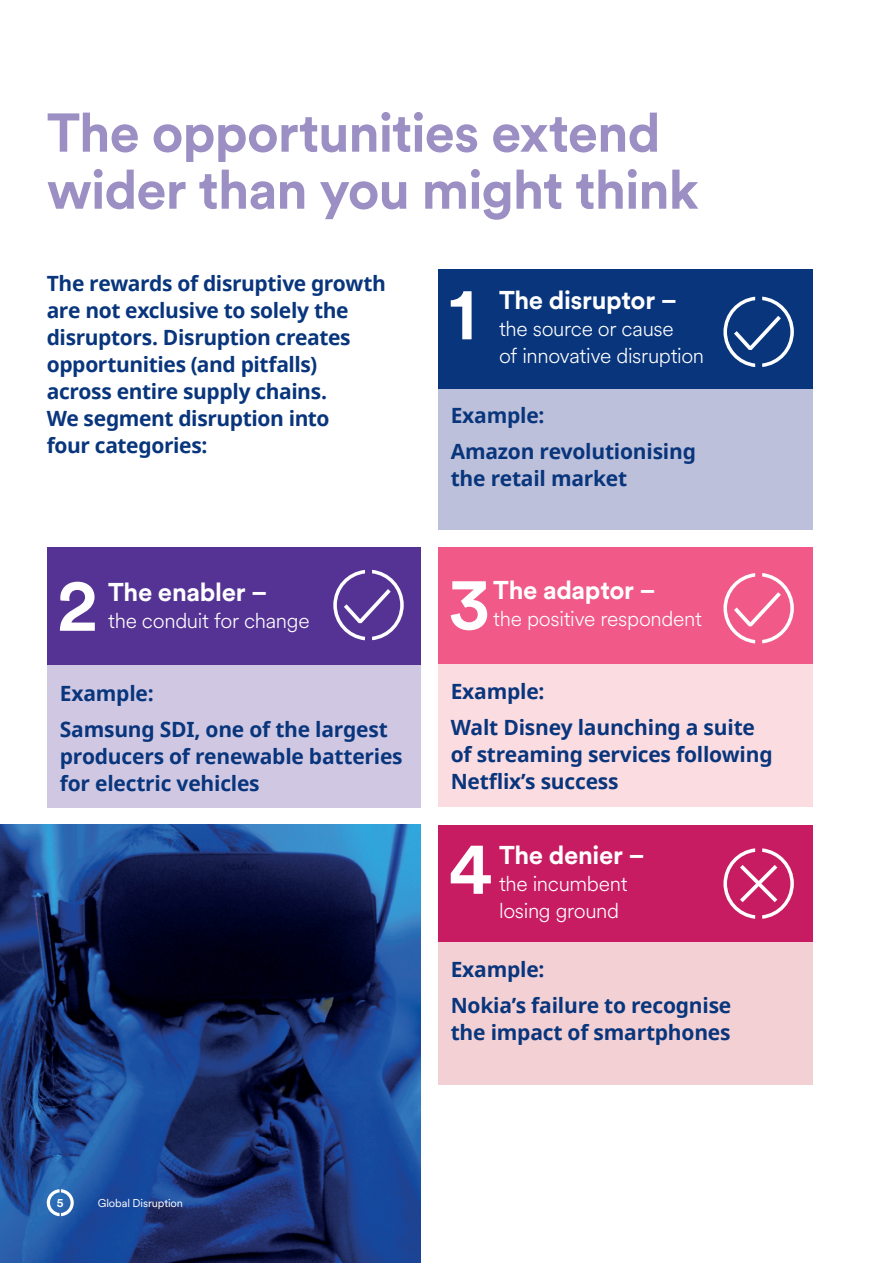
<style>
.page{position:relative;width:893px;height:1263px;background:#fff}
.page>*{position:absolute;margin:0;border:0;box-sizing:border-box;transform-origin:0 0}
._11_13_Bold_White{font:700 67.8px "Schroders Circular";color:#fff}
._36_38_Heading{font:700 54px/57px "Schroders Circular";letter-spacing:-.02em;color:#9b8fc4}
._11_13_Bold_White-2{font:700 25.5px "Schroders Circular";letter-spacing:-.015em;color:#fff}
._8_5_10_Sub_Head_Bod{font:700 21px/27px "Noto Sans";letter-spacing:-.01em;color:#08357c}
._14_18_Intro{font:700 21px/27px "Noto Sans";letter-spacing:-.02em;color:#08357c}
._11_13_Bold_White-3{font:300 21px/27px "Schroders Circular";letter-spacing:-.015em;color:#fff}
.t1{font:11.25px "Schroders Circular";letter-spacing:-.01em;color:#fff}
.t2{font:700 11.25px "Schroders Circular";color:#fff}
</style>
<div class="page">
<div style="left:438px;top:547px;width:374px;height:117px;background:#f05988"></div>
<div style="left:438px;top:664px;width:374px;height:142px;background:#fbdce1"></div>
<div style="left:47px;top:547px;width:374px;height:120px;background:#553394"></div>
<div style="left:47px;top:665px;width:374px;height:143px;background:#d0c8e3"></div>
<div style="left:438px;top:825px;width:374px;height:117px;background:#c71c62"></div>
<div style="left:438px;top:942px;width:374px;height:142px;background:#f2d0d4"></div>
<div style="left:438px;top:387px;width:374px;height:143px;background:#bdc0da"></div>
<div style="left:438px;top:269px;width:374px;height:120px;background:#08357c"></div>
<img style="left:0;top:825px;width:421px;height:438px">
<svg style="left:723px;top:848px;width:71px;height:71px"></svg>
<svg style="left:723px;top:297px;width:71px;height:70px"></svg>
<svg style="left:723px;top:573px;width:71px;height:70px"></svg>
<svg style="left:333px;top:570px;width:71px;height:70px"></svg>
<svg style="left:47px;top:1189px;width:27px;height:27px"></svg>
<p class="_36_38_Heading" style="left:47px;top:102px;width:653px">The opportunities extend wider than you might think</p>
<p class="_14_18_Intro" style="left:47px;top:270px;width:341px">The rewards of disruptive growth are not exclusive to solely the disruptors. Disruption creates opportunities (and pitfalls) across entire supply chains.<br>We segment disruption into<br>four categories:</p>
<p class="_11_13_Bold_White" style="left:57px;top:560px;width:43px">2</p>
<p class="_11_13_Bold_White-2" style="left:108px;top:574px;width:161px">The enabler –</p>
<p class="_11_13_Bold_White-3" style="left:108px;top:606px;width:203px">the conduit for change</p>
<p class="_8_5_10_Sub_Head_Bod" style="left:60px;top:679px;width:95px">Example:</p>
<p class="_8_5_10_Sub_Head_Bod" style="left:60px;top:715px;width:344px">Samsung SDI, one of the largest producers of renewable batteries for electric vehicles</p>
<p class="_11_13_Bold_White" style="left:449px;top:269px;width:28px">1</p>
<p class="_11_13_Bold_White-2" style="left:499px;top:283px;width:180px">The disruptor –</p>
<p class="_11_13_Bold_White-3" style="left:499px;top:315px;width:207px">the source or cause<br>of innovative disruption</p>
<p class="_8_5_10_Sub_Head_Bod" style="left:451px;top:401px;width:95px">Example:</p>
<p class="_8_5_10_Sub_Head_Bod" style="left:451px;top:437px;width:247px">Amazon revolutionising the retail market</p>
<p class="_11_13_Bold_White" style="left:448px;top:559px;width:44px">3</p>
<p class="_11_13_Bold_White-2" style="left:493px;top:573px;width:164px">The adaptor –</p>
<p class="_11_13_Bold_White-3" style="left:493px;top:605px;width:210px">the positive respondent</p>
<p class="_8_5_10_Sub_Head_Bod" style="left:451px;top:677px;width:95px">Example:</p>
<p class="_8_5_10_Sub_Head_Bod" style="left:451px;top:714px;width:323px">Walt Disney launching a suite of streaming services following<br>Netflix’s success</p>
<p class="_11_13_Bold_White" style="left:449px;top:823px;width:45px">4</p>
<p class="_11_13_Bold_White-2" style="left:499px;top:837px;width:147px">The denier –</p>
<p class="_11_13_Bold_White-3" style="left:499px;top:869px;width:130px">the incumbent losing ground</p>
<p class="_8_5_10_Sub_Head_Bod" style="left:451px;top:955px;width:95px">Example:</p>
<p class="_8_5_10_Sub_Head_Bod" style="left:451px;top:992px;width:282px">Nokia’s failure to recognise the impact of smartphones</p>
<p class="t2" style="left:57px;top:1195px;width:8px">5</p>
<p class="t1" style="left:98px;top:1195px;width:87px">Global Disruption</p>
</div>
